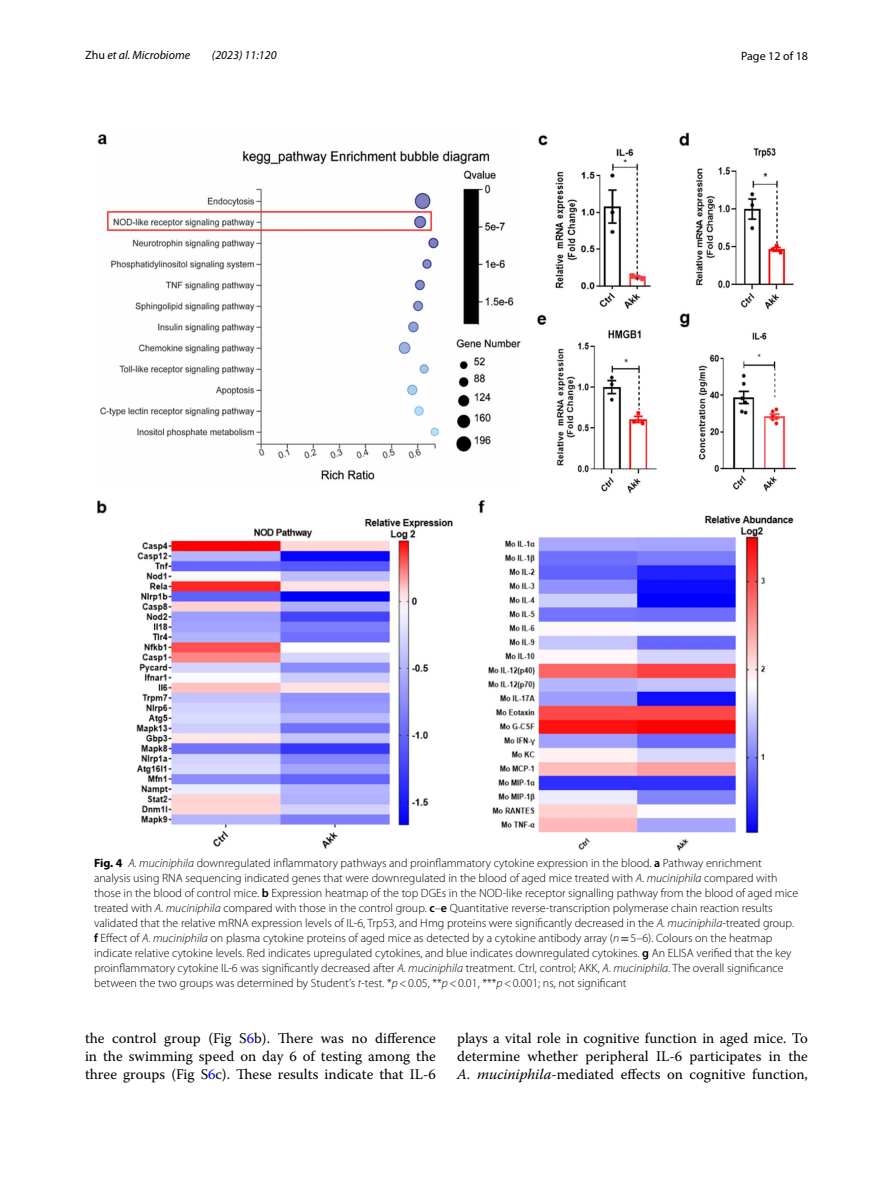
<style>
.page{position:relative;width:893px;height:1187px;background:#fff}
.page>*{position:absolute;margin:0;border:0;box-sizing:border-box;transform-origin:0 0}
.t1{font:14.7px/18px "Warnock Pro";color:#000;text-align:justify}
.t2{font:300 12px/15px "Myriad Pro";color:#000}
.t3{font:italic 12px "Myriad Pro";color:#000}
.t4{font:12px "Myriad Pro";color:#000}
.s1{font-style:normal}
.s2{font-weight:700}
.s3{font-style:italic}
.s4{font-weight:600}
.s5{font-family:"STIX";font-weight:400}
.s6{color:#00f}
</style>
<div class="page">
<img style="left:97px;top:133px;width:700px;height:718px">
<p class="t3" style="left:85px;top:48px;width:107px"><span class="s1">Zhu</span> et al. Microbiome</p>
<p class="t3" style="left:212px;top:48px;width:66px">(2023) 11:120</p>
<p class="t4" style="left:741px;top:48px;width:68px">Page 12 of 18</p>
<p class="t2" style="left:94px;top:855px;width:706px"><span class="s2">Fig. 4</span> <span class="s3">A. muciniphila</span> downregulated inflammatory pathways and proinflammatory cytokine expression in the blood. <span class="s4">a</span> Pathway enrichment analysis using RNA sequencing indicated genes that were downregulated in the blood of aged mice treated with <span class="s3">A. muciniphila</span> compared with those in the blood of control mice. <span class="s4">b</span> Expression heatmap of the top DGEs in the NOD-like receptor signalling pathway from the blood of aged mice treated with <span class="s3">A. muciniphila</span> compared with those in the control group. <span class="s4">c</span>–<span class="s4">e</span> Quantitative reverse-transcription polymerase chain reaction results validated that the relative mRNA expression levels of IL-6, Trp53, and Hmg proteins were significantly decreased in the <span class="s3">A. muciniphila-</span>treated group. <span class="s4">f</span> Effect of <span class="s3">A. muciniphila</span> on plasma cytokine proteins of aged mice as detected by a cytokine antibody array (<span class="s3">n</span><span class="s5">=</span>5–6). Colours on the heatmap indicate relative cytokine levels. Red indicates upregulated cytokines, and blue indicates downregulated cytokines. <span class="s4">g</span> An ELISA verified that the key proinflammatory cytokine IL-6 was significantly decreased after <span class="s3">A. muciniphila</span> treatment. Ctrl, control; AKK, <span class="s3">A. muciniphila</span>. The overall significance between the two groups was determined by Student’s <span class="s3">t</span>-test. *<span class="s3">p</span>&lt;0.05, **<span class="s3">p</span>&lt;0.01, ***<span class="s3">p</span>&lt;0.001; ns, not significant</p>
<p class="t1" style="left:85px;top:1028px;width:352px">the control group (Fig S<span class="s6">6</span>b). There was no difference in the swimming speed on day 6 of testing among the three groups (Fig S<span class="s6">6</span>c). These results indicate that IL-6</p>
<p class="t1" style="left:457px;top:1028px;width:352px">plays a vital role in cognitive function in aged mice. To determine whether peripheral IL-6 participates in the <span class="s3">A. muciniphila</span>-mediated effects on cognitive function,</p>
</div>
